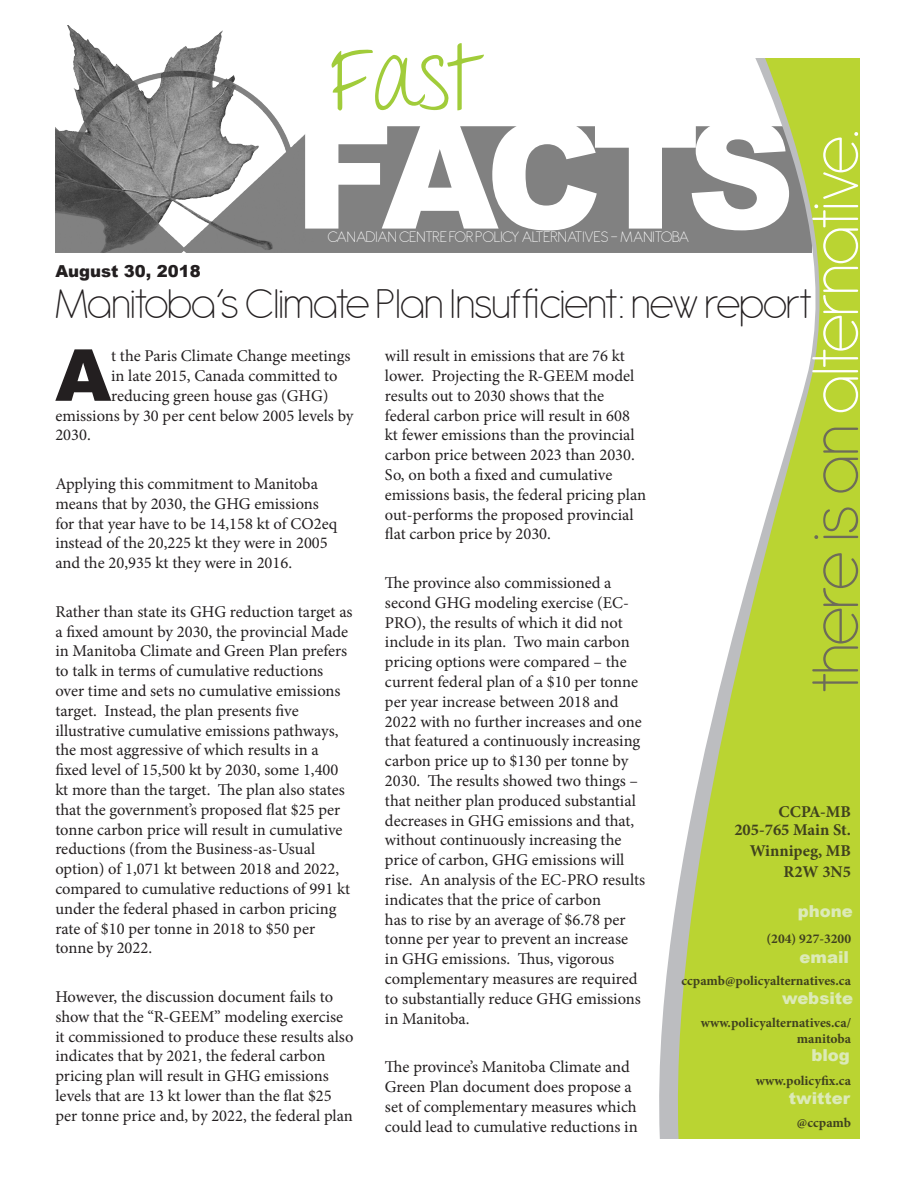
<style>
.page{position:relative;width:918px;height:1188px;background:#fff}
.page>*{position:absolute;margin:0;border:0;box-sizing:border-box;transform-origin:0 0}
.t1{font:900 150px "Arial";letter-spacing:-.085em;color:#fff}
.t2{font:90px "Throw My Hands Upinthe Air";color:#a1cc3a}
.t3{font:200 72px "Antipasto";letter-spacing:-.04em;color:#fff}
.t4{font:900 71.85px "Arial";color:#231f20}
.HEADLINE{font:200 45px "Antipasto";letter-spacing:-.04em;color:#231f20}
.t5{font:16.5px/19.8px "Minion Pro";color:#231f20}
.t6{font:200 16.5px "Antipasto";color:#fff}
.t7{font:700 16.5px/21px "Minion Pro";color:#40411e;text-align:right}
.t8{font:900 16.5px "Arial";color:#dceab8}
.t9{font:900 16.5px "Arial";color:#231f20}
.t10{font:700 13.5px/16.5px "Minion Pro";color:#40411e;text-align:right}
.s1{color:#6e6c59}
</style>
<div class="page">
<img style="left:55px;top:25px;width:593px;height:228px">
<svg style="left:648px;top:126px;width:14px;height:1012px"></svg>
<svg style="left:662px;top:58px;width:198px;height:1080px;fill:#bad432"></svg>
<p class="t2" style="left:329px;top:25px;width:151px">Fast</p>
<p class="t1" style="left:294px;top:66px;width:502px">FACTS</p>
<p class="t6" style="left:328px;top:227px;width:363px">CANADIAN CENTRE FOR POLICY ALTERNATIVES - MANITOBA</p>
<p class="t3" style="left:794px;top:693px;width:566px;rotate:-90deg"><span class="s1">there is an</span> alternative.</p>
<p class="t9" style="left:55px;top:259px;width:147px">August 30, 2018</p>
<p class="HEADLINE" style="left:54px;top:278px;width:760px">Manitoba’s Climate Plan Insufficient: new report</p>
<p class="t4" style="left:55px;top:323px;width:57px">A</p>
<p class="t5" style="left:111px;top:346px;width:241px">t the Paris Climate Change meetings</p>
<p class="t5" style="left:385px;top:346px;width:263px">will result in emissions that are 76 kt lower. Projecting the R-GEEM model results out to 2030 shows that the federal carbon price will result in 608 kt fewer emissions than the provincial carbon price between 2023 than 2030.<br>So, on both a fixed and cumulative emissions basis, the federal pricing plan out-performs the proposed provincial flat carbon price by 2030.</p>
<p class="t5" style="left:385px;top:573px;width:262px">The province also commissioned a second GHG modeling exercise (EC-PRO), the results of which it did not include in its plan. Two main carbon pricing options were compared – the current federal plan of a $10 per tonne per year increase between 2018 and 2022 with no further increases and one that featured a continuously increasing carbon price up to $130 per tonne by 2030. The results showed two things – that neither plan produced substantial decreases in GHG emissions and that, without continuously increasing the price of carbon, GHG emissions will rise. An analysis of the EC-PRO results indicates that the price of carbon<br>has to rise by an average of $6.78 per tonne per year to prevent an increase in GHG emissions. Thus, vigorous complementary measures are required to substantially reduce GHG emissions in Manitoba.</p>
<p class="t5" style="left:385px;top:1057px;width:254px">The province’s Manitoba Climate and Green Plan document does propose a set of complementary measures which could lead to cumulative reductions in</p>
<p class="t5" style="left:111px;top:366px;width:228px">in late 2015, Canada committed to</p>
<p class="t5" style="left:111px;top:386px;width:219px">reducing green house gas (GHG)</p>
<p class="t5" style="left:55px;top:406px;width:300px">emissions by 30 per cent below 2005 levels by</p>
<p class="t5" style="left:55px;top:425px;width:37px">2030.</p>
<p class="t5" style="left:55px;top:474px;width:283px">Applying this commitment to Manitoba means that by 2030, the GHG emissions for that year have to be 14,158 kt of CO2eq instead of the 20,225 kt they were in 2005 and the 20,935 kt they were in 2016.</p>
<p class="t5" style="left:55px;top:602px;width:299px">Rather than state its GHG reduction target as a fixed amount by 2030, the provincial Made in Manitoba Climate and Green Plan prefers to talk in terms of cumulative reductions over time and sets no cumulative emissions target. Instead, the plan presents five illustrative cumulative emissions pathways, the most aggressive of which results in a fixed level of 15,500 kt by 2030, some 1,400 kt more than the target. The plan also states that the government’s proposed flat $25 per tonne carbon price will result in cumulative reductions (from the Business-as-Usual option) of 1,071 kt between 2018 and 2022, compared to cumulative reductions of 991 kt under the federal phased in carbon pricing rate of $10 per tonne in 2018 to $50 per tonne by 2022.</p>
<p class="t5" style="left:55px;top:987px;width:300px">However, the discussion document fails to show that the “R-GEEM” modeling exercise it commissioned to produce these results also indicates that by 2021, the federal carbon pricing plan will result in GHG emissions levels that are 13 kt lower than the flat $25 per tonne price and, by 2022, the federal plan</p>
<p class="t7" style="left:779px;top:801px;width:74px">CCPA-MB</p>
<p class="t7" style="left:734px;top:819px;width:118px">205-765 Main St.</p>
<p class="t7" style="left:750px;top:840px;width:103px">Winnipeg, MB<br>R2W 3N5</p>
<p class="t8" style="left:798px;top:899px;width:57px">phone</p>
<p class="t10" style="left:767px;top:930px;width:86px">(204) 927-3200</p>
<p class="t10" style="left:681px;top:972px;width:171px">ccpamb@policyalternatives.ca</p>
<p class="t10" style="left:701px;top:1014px;width:152px">www.policyalternatives.ca/ manitoba</p>
<p class="t10" style="left:756px;top:1073px;width:97px">www.policyfix.ca</p>
<p class="t10" style="left:797px;top:1115px;width:56px">@ccpamb</p>
<p class="t8" style="left:800px;top:945px;width:51px">email</p>
<p class="t8" style="left:782px;top:986px;width:73px">website</p>
<p class="t8" style="left:811px;top:1043px;width:40px">blog</p>
<p class="t8" style="left:789px;top:1086px;width:63px">twitter</p>
</div>
